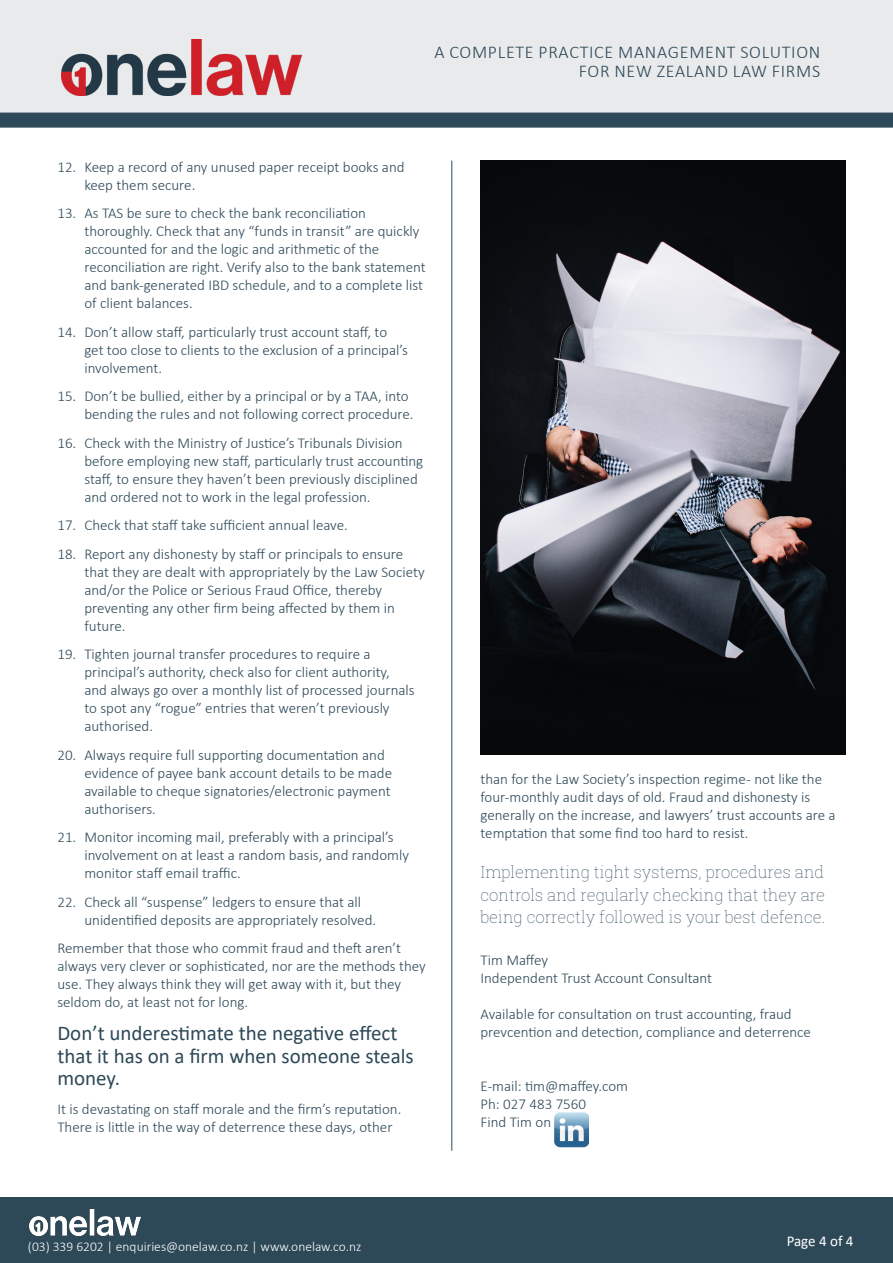
<style>
.page{position:relative;width:893px;height:1263px;background:#fff}
.page>*{position:absolute;margin:0;border:0;box-sizing:border-box;transform-origin:0 0}
.Boxed_headings{font:21px/22.5px "Calibri";color:#2d4857}
.t1{font:300 18px "Calibri";letter-spacing:.04em;color:#2d4857}
.Pull_quote{font:100 16.5px/22.5px "Roboto Slab";color:#2d4857;text-align:justify}
.Body_text{font:300 15px/18px "Calibri";color:#2d4857}
.Boxed_headings-2{font:300 15px/18px "Calibri";color:#2d4857}
.Body_text-2{font:15px "Calibri";letter-spacing:-.005em;color:#fff}
.t2{font:300 13.5px "Calibri";color:#fff}
</style>
<div class="page">
<div style="left:0;top:0;width:893px;height:128px;background:#e9eaeb"></div>
<div style="left:0;top:113px;width:893px;height:15px;background:#2d4857"></div>
<div style="left:0;top:1197px;width:893px;height:66px;background:#2d4857"></div>
<img style="left:30px;top:1210px;width:110px;height:26px">
<hr style="left:452px;top:161px;width:1px;height:990px;background:#2d4857">
<img style="left:480px;top:161px;width:365px;height:594px">
<img style="left:61px;top:39px;width:241px;height:56px">
<img style="left:554px;top:1113px;width:34px;height:35px">
<p class="t1" style="left:434px;top:41px;width:387px">A COMPLETE PRACTICE MANAGEMENT SOLUTION</p>
<p class="t1" style="left:579px;top:60px;width:243px">FOR NEW ZEALAND LAW FIRMS</p>
<p class="Body_text" style="left:84px;top:158px;width:322px;text-indent:-27px">12. Keep a record of any unused paper receipt books and keep them secure.</p>
<p class="Body_text" style="left:84px;top:204px;width:343px;text-indent:-27px">13. As TAS be sure to check the bank reconciliation thoroughly. Check that any “funds in transit” are quickly accounted for and the logic and arithmetic of the reconciliation are right. Verify also to the bank statement and bank-generated IBD schedule, and to a complete list of client balances.</p>
<p class="Body_text" style="left:84px;top:323px;width:325px;text-indent:-27px">14. Don’t allow staff, particularly trust account staff, to get too close to clients to the exclusion of a principal’s involvement.</p>
<p class="Body_text" style="left:84px;top:387px;width:331px;text-indent:-27px">15. Don’t be bullied, either by a principal or by a TAA, into bending the rules and not following correct procedure.</p>
<p class="Body_text" style="left:84px;top:434px;width:340px;text-indent:-27px">16. Check with the Ministry of Justice’s Tribunals Division before employing new staff, particularly trust accounting staff, to ensure they haven’t been previously disciplined and ordered not to work in the legal profession.</p>
<p class="Body_text" style="left:57px;top:516px;width:292px">17. Check that staff take sufficient annual leave.</p>
<p class="Body_text" style="left:84px;top:545px;width:342px;text-indent:-27px">18. Report any dishonesty by staff or principals to ensure that they are dealt with appropriately by the Law Society and/or the Police or Serious Fraud Office, thereby preventing any other firm being affected by them in future.</p>
<p class="Body_text" style="left:84px;top:645px;width:332px;text-indent:-27px">19. Tighten journal transfer procedures to require a principal’s authority, check also for client authority, and always go over a monthly list of processed journals to spot any “rogue” entries that weren’t previously authorised.</p>
<p class="Body_text" style="left:84px;top:746px;width:309px;text-indent:-27px">20. Always require full supporting documentation and evidence of payee bank account details to be made available to cheque signatories/electronic payment authorisers.</p>
<p class="Body_text" style="left:84px;top:828px;width:326px;text-indent:-27px">21. Monitor incoming mail, preferably with a principal’s involvement on at least a random basis, and randomly monitor staff email traffic.</p>
<p class="Body_text" style="left:84px;top:893px;width:293px;text-indent:-27px">22. Check all “suspense” ledgers to ensure that all unidentified deposits are appropriately resolved.</p>
<p class="Boxed_headings-2" style="left:57px;top:939px;width:370px">Remember that those who commit fraud and theft aren’t always very clever or sophisticated, nor are the methods they use. They always think they will get away with it, but they seldom do, at least not for long.</p>
<p class="Boxed_headings" style="left:57px;top:1022px;width:358px">Don’t underestimate the negative effect that it has on a firm when someone steals money.</p>
<p class="Body_text" style="left:57px;top:1100px;width:345px">It is devastating on staff morale and the firm’s reputation.</p>
<p class="Body_text" style="left:57px;top:1118px;width:337px">There is little in the way of deterrence these days, other</p>
<p class="Body_text" style="left:480px;top:770px;width:357px">than for the Law Society’s inspection regime - not like the four-monthly audit days of old. Fraud and dishonesty is generally on the increase, and lawyers’ trust accounts are a temptation that some find too hard to resist.</p>
<p class="Pull_quote" style="left:480px;top:861px;width:346px">Implementing tight systems, procedures and controls and regularly checking that they are being correctly followed is your best defence.</p>
<p class="Body_text" style="left:480px;top:951px;width:69px">Tim Maffey</p>
<p class="Body_text" style="left:480px;top:969px;width:233px">Independent Trust Account Consultant</p>
<p class="Body_text" style="left:480px;top:1005px;width:332px">Available for consultation on trust accounting, fraud prevcention and detection, compliance and deterrence</p>
<p class="Body_text" style="left:480px;top:1077px;width:149px">E-mail: tim@maffey.com</p>
<p class="Body_text" style="left:480px;top:1095px;width:107px">Ph: 027 483 7560</p>
<p class="Body_text" style="left:480px;top:1113px;width:72px">Find Tim on</p>
<p class="t2" style="left:28px;top:1238px;width:335px">(03) 339 6202 | enquiries@onelaw.co.nz | www.onelaw.co.nz</p>
<p class="Body_text-2" style="left:787px;top:1230px;width:68px">Page 4 of 4</p>
</div>
